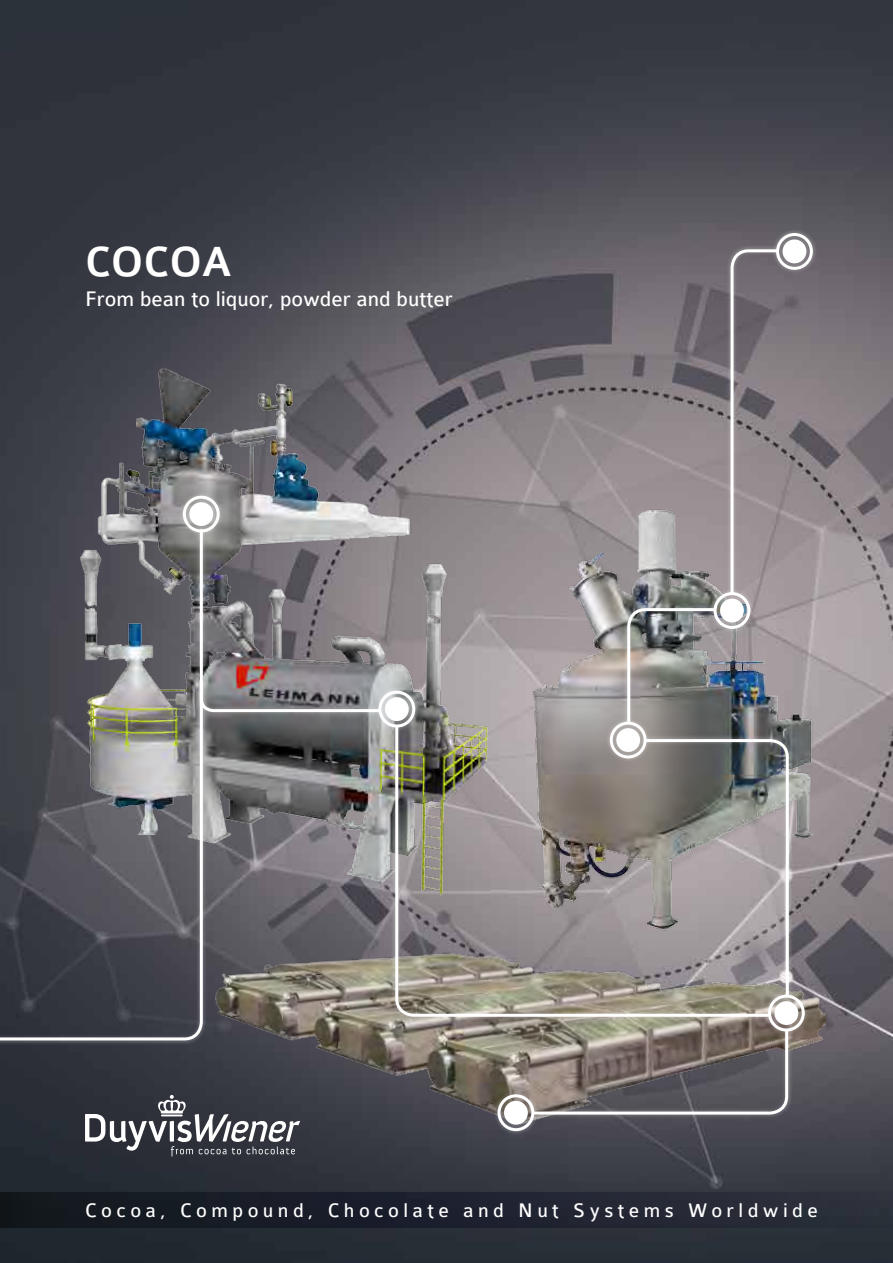
<style>
.page{position:relative;width:893px;height:1263px;background:#fff}
.page>*{position:absolute;margin:0;border:0;box-sizing:border-box;transform-origin:0 0}
.t1{font:500 45px "Colaborate";color:#fff}
.t2{font:22.5px "Colaborate";color:#fff}
.t3{font:21px "Colaborate";letter-spacing:.21em;color:#fff}
</style>
<div class="page">
<img style="left:1px;top:0;width:892px;height:1263px">
<img style="left:181px;top:897px;width:650px;height:296px">
<div style="left:1px;top:1193px;width:892px;height:34px;background:linear-gradient(to right,#10151d,#2c2f3d)"></div>
<svg style="left:85px;top:1095px;width:215px;height:62px;background:#585a61"></svg>
<img style="left:55px;top:365px;width:458px;height:532px">
<img style="left:479px;top:500px;width:356px;height:438px">
<div style="left:764px;top:990px;width:45px;height:46px;background:#fff;opacity:.4"></div>
<div style="left:774px;top:1001px;width:24px;height:24px;background:#fff;border-radius:50%"></div>
<div style="left:768px;top:995px;width:37px;height:36px;border:3px solid #fff;border-radius:50%"></div>
<div style="left:772px;top:229px;width:45px;height:45px;background:#fff;opacity:.4"></div>
<div style="left:783px;top:240px;width:23px;height:23px;background:#fff;border-radius:50%"></div>
<div style="left:776px;top:233px;width:37px;height:37px;border:3px solid #fff;border-radius:50%"></div>
<div style="left:374px;top:686px;width:46px;height:46px;background:#fff;opacity:.4"></div>
<div style="left:385px;top:697px;width:24px;height:24px;background:#fff;border-radius:50%"></div>
<div style="left:378px;top:691px;width:37px;height:36px;border:3px solid #fff;border-radius:50%"></div>
<div style="left:179px;top:491px;width:45px;height:46px;background:#fff;opacity:.4"></div>
<div style="left:189px;top:502px;width:24px;height:24px;background:#fff;border-radius:50%"></div>
<div style="left:183px;top:496px;width:37px;height:36px;border:3px solid #fff;border-radius:50%"></div>
<div style="left:493px;top:1090px;width:46px;height:45px;background:#fff;opacity:.4"></div>
<div style="left:504px;top:1101px;width:24px;height:24px;background:#fff;border-radius:50%"></div>
<div style="left:497px;top:1094px;width:37px;height:37px;border:3px solid #fff;border-radius:50%"></div>
<div style="left:606px;top:717px;width:45px;height:46px;background:#a5a0a0"></div>
<div style="left:709px;top:588px;width:46px;height:45px;background:#fff;opacity:.4"></div>
<div style="left:720px;top:599px;width:24px;height:23px;background:#fff;border-radius:50%"></div>
<div style="left:713px;top:592px;width:37px;height:37px;border:3px solid #fff;border-radius:50%"></div>
<div style="left:640px;top:734px;width:153px;height:267px;background:#fff;opacity:.4"></div>
<svg style="left:774px;top:737px;width:16px;height:263px"></svg>
<div style="left:528px;top:1026px;width:265px;height:93px;background:#fff;opacity:.4"></div>
<svg style="left:529px;top:1027px;width:261px;height:89px;background:#797270"></svg>
<div style="left:622px;top:603px;width:98px;height:125px;background:#fff;opacity:.4"></div>
<svg style="left:626px;top:607px;width:93px;height:114px;background:#898988"></svg>
<div style="left:726px;top:245px;width:55px;height:353px;background:#fff;opacity:.4"></div>
<svg style="left:729px;top:248px;width:51px;height:349px;background:#90888d"></svg>
<div style="left:195px;top:676px;width:190px;height:41px;background:#fff;opacity:.4"></div>
<svg style="left:207px;top:678px;width:177px;height:36px;background:#908c8f"></svg>
<div style="left:391px;top:721px;width:383px;height:300px;background:#fff;opacity:.4"></div>
<svg style="left:394px;top:723px;width:379px;height:295px;background:#948e8b"></svg>
<div style="left:0;top:525px;width:207px;height:520px;background:#fff;opacity:.4"></div>
<svg style="left:0;top:526px;width:204px;height:516px;background:#5c5d63"></svg>
<h1 class="t1" style="left:85px;top:238px;width:149px">COCOA</h1>
<p class="t2" style="left:85px;top:287px;width:369px">From bean to liquor, powder and butter</p>
<p class="t3" style="left:85px;top:1199px;width:734px">Cocoa, Compound, Chocolate and Nut Systems Worldwide</p>
</div>
